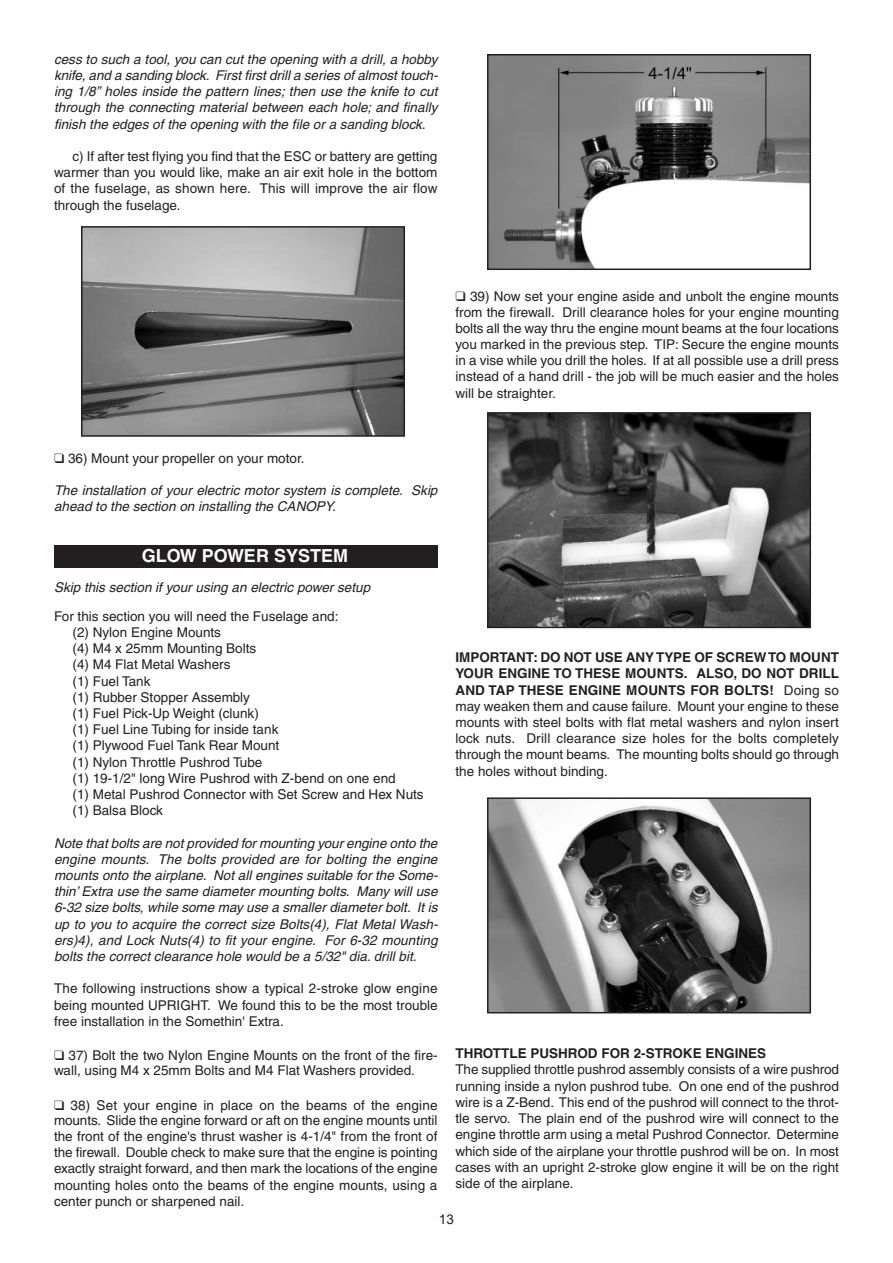
<style>
.page{position:relative;width:893px;height:1263px;background:#fff}
.page>*{position:absolute;margin:0;border:0;box-sizing:border-box;transform-origin:0 0}
.t1{font:700 18px "Helvetica";color:#fff}
.t2{font:13.5px/16.2px "Helvetica";color:#231f20;text-align:justify}
.t3{font:italic 13.5px/16.2px "Helvetica";color:#231f20;text-align:justify}
.t4{font:700 13.5px "Helvetica";color:#231f20}
.t5{font:13.5px "Arial";color:#231f20}
.s1{font-weight:700}
</style>
<div class="page">
<img style="left:490px;top:57px;width:318px;height:210px">
<div style="left:487px;top:54px;width:324px;height:216px;border:2px solid #231f20"></div>
<img style="left:490px;top:415px;width:318px;height:210px">
<div style="left:487px;top:412px;width:324px;height:216px;border:2px solid #231f20"></div>
<img style="left:490px;top:800px;width:318px;height:210px">
<div style="left:487px;top:797px;width:324px;height:216px;border:2px solid #231f20"></div>
<img style="left:84px;top:229px;width:318px;height:205px">
<div style="left:81px;top:226px;width:324px;height:211px;border:2px solid #231f20"></div>
<div style="left:54px;top:545px;width:383px;height:22px;background:#231f20"></div>
<p class="t3" style="left:54px;top:52px;width:385px">cess to such a tool, you can cut the opening with a drill, a hobby knife, and a sanding block. First first drill a series of almost touch&shy;ing 1/8” holes inside the pattern lines; then use the knife to cut through the connecting material between each hole; and finally finish the edges of the opening with the file or a sanding block.</p>
<p class="t2" style="left:54px;top:149px;width:385px;text-indent:18px">c) If after test flying you find that the ESC or battery are getting warmer than you would like, make an air exit hole in the bottom of the fuselage, as shown here. This will improve the air flow through the fuselage.</p>
<p class="t2" style="left:455px;top:290px;width:385px">❑ 39) Now set your engine aside and unbolt the engine mounts from the firewall. Drill clearance holes for your engine mounting bolts all the way thru the engine mount beams at the four locations you marked in the previous step. TIP: Secure the engine mounts in a vise while you drill the holes. If at all possible use a drill press instead of a hand drill - the job will be much easier and the holes will be straighter.</p>
<p class="t2" style="left:54px;top:452px;width:252px">❑ 36) Mount your propeller on your motor.</p>
<p class="t3" style="left:54px;top:483px;width:385px">The installation of your electric motor system is complete. Skip ahead to the section on installing the CANOPY.</p>
<h1 class="t1" style="left:142px;top:549px;width:208px">GLOW POWER SYSTEM</h1>
<p class="t3" style="left:54px;top:580px;width:318px">Skip this section if your using an electric power setup</p>
<p class="t2" style="left:73px;top:609px;width:353px;text-align:left;text-indent:-19px">For this section you will need the Fuselage and:<br>(2) Nylon Engine Mounts<br>(4) M4 x 25mm Mounting Bolts<br>(4) M4 Flat Metal Washers<br>(1) Fuel Tank<br>(1) Rubber Stopper Assembly<br>(1) Fuel Pick-Up Weight (clunk)<br>(1) Fuel Line Tubing for inside tank<br>(1) Plywood Fuel Tank Rear Mount<br>(1) Nylon Throttle Pushrod Tube<br>(1) 19-1/2" long Wire Pushrod with Z-bend on one end<br>(1) Metal Pushrod Connector with Set Screw and Hex Nuts (1) Balsa Block</p>
<p class="t3" style="left:54px;top:836px;width:385px">Note that bolts are not provided for mounting your engine onto the engine mounts. The bolts provided are for bolting the engine mounts onto the airplane. Not all engines suitable for the Some&shy;thin’ Extra use the same diameter mounting bolts. Many will use 6-32 size bolts, while some may use a smaller diameter bolt. It is up to you to acquire the correct size Bolts(4), Flat Metal Wash&shy;ers)4), and Lock Nuts(4) to fit your engine. For 6-32 mounting bolts the correct clearance hole would be a 5/32" dia. drill bit.</p>
<p class="t2" style="left:54px;top:982px;width:385px">The following instructions show a typical 2-stroke glow engine being mounted UPRIGHT. We found this to be the most trouble free installation in the Somethin' Extra.</p>
<p class="t2" style="left:54px;top:1049px;width:385px;line-height:15.1px">❑ 37) Bolt the two Nylon Engine Mounts on the front of the fire&shy;wall, using M4 x 25mm Bolts and M4 Flat Washers provided.</p>
<p class="t2" style="left:54px;top:1098px;width:385px">❑ 38) Set your engine in place on the beams of the engine mounts. Slide the engine forward or aft on the engine mounts until the front of the engine's thrust washer is 4-1/4" from the front of the firewall. Double check to make sure that the engine is pointing exactly straight forward, and then mark the locations of the engine mounting holes onto the beams of the engine mounts, using a center punch or sharpened nail.</p>
<p class="t2" style="left:455px;top:651px;width:385px"><span class="s1">IMPORTANT: DO NOT USE ANYTYPE OF SCREWTO MOUNT YOUR ENGINE TO THESE MOUNTS. ALSO, DO NOT DRILL AND TAP THESE ENGINE MOUNTS FOR BOLTS!</span> Doing so may weaken them and cause failure. Mount your engine to these mounts with steel bolts with flat metal washers and nylon insert lock nuts. Drill clearance size holes for the bolts completely through the mount beams. The mounting bolts should go through the holes without binding.</p>
<p class="t4" style="left:455px;top:1048px;width:312px">THROTTLE PUSHROD FOR 2-STROKE ENGINES</p>
<p class="t2" style="left:455px;top:1063px;width:385px">The supplied throttle pushrod assembly consists of a wire pushrod running inside a nylon pushrod tube. On one end of the pushrod wire is a Z-Bend. This end of the pushrod will connect to the throt&shy;tle servo. The plain end of the pushrod wire will connect to the engine throttle arm using a metal Pushrod Connector. Determine which side of the airplane your throttle pushrod will be on. In most cases with an upright 2-stroke glow engine it will be on the right side of the airplane.</p>
<p class="t5" style="left:439px;top:1212px;width:17px">13</p>
</div>
